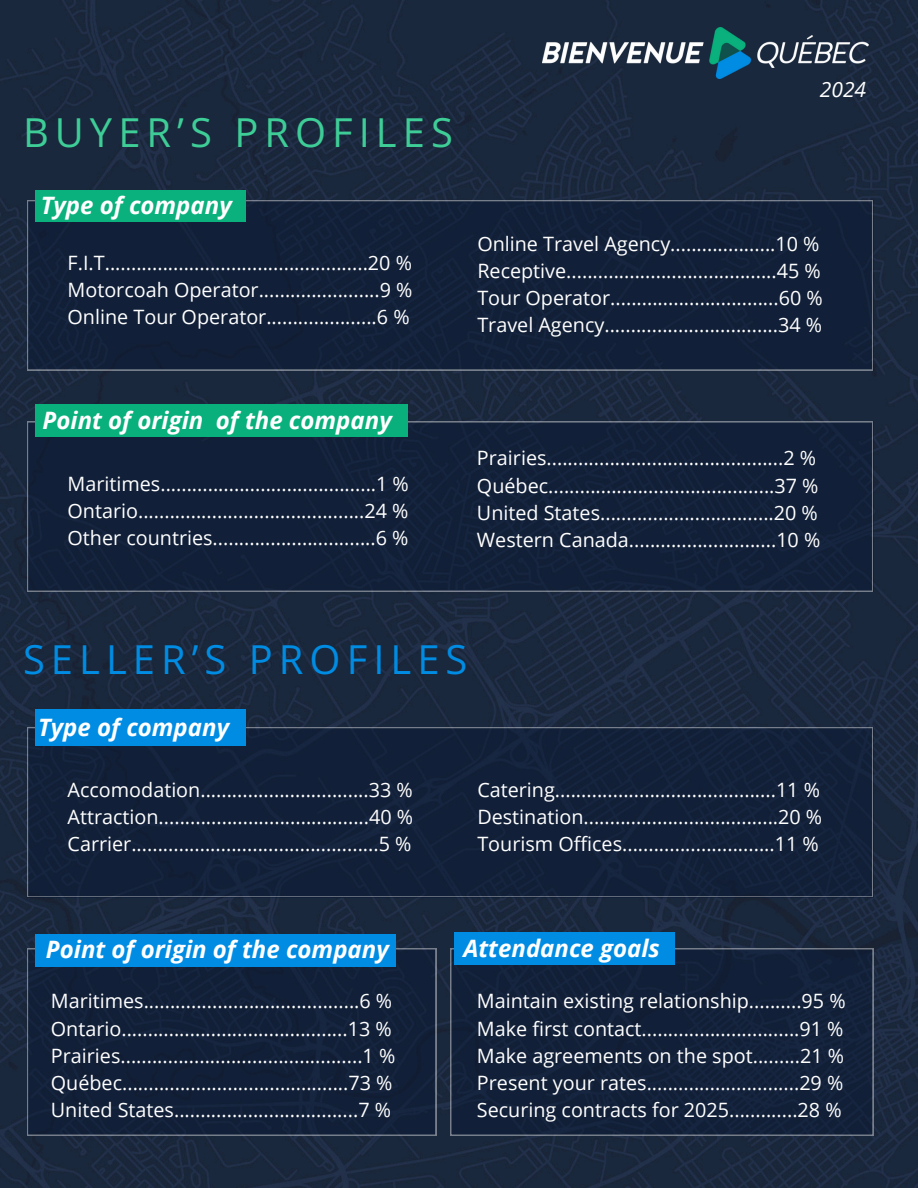
<style>
.page{position:relative;width:918px;height:1188px;background:#fff}
.page>*{position:absolute;margin:0;border:0;box-sizing:border-box;transform-origin:0 0}
.t1{font:39.9px "Open Sans";letter-spacing:.15em;color:#008ce3}
.t2{font:39.9px "Open Sans";letter-spacing:.15em;color:#3ecd97}
.t3{font:italic 700 24px "Open Sans";color:#fff}
.t4{font:italic 21px "Open Sans";color:#fff}
.t5{font:19.8px "Open Sans";color:#fff}
</style>
<div class="page">
<img style="left:0;top:0;width:918px;height:1188px">
<img style="left:542px;top:27px;width:326px;height:52px">
<div style="left:27px;top:200px;width:846px;height:170px;background:#112038"></div>
<div style="left:27px;top:421px;width:846px;height:170px;background:#112038"></div>
<div style="left:27px;top:727px;width:846px;height:170px;background:#112038"></div>
<div style="left:27px;top:948px;width:409px;height:187px;background:#112038"></div>
<svg style="left:450px;top:948px;width:423px;height:187px"></svg>
<div style="left:36px;top:709px;width:210px;height:37px;background:#008ce3"></div>
<div style="left:36px;top:190px;width:210px;height:31px;background:#0ab17d"></div>
<div style="left:36px;top:404px;width:372px;height:33px;background:#0ab07c"></div>
<div style="left:36px;top:934px;width:360px;height:33px;background:#008ce3"></div>
<div style="left:454px;top:932px;width:221px;height:32px;background:#008ce3"></div>
<p class="t2" style="left:23px;top:104px;width:431px">BUYER’S PROFILES</p>
<p class="t3" style="left:41px;top:188px;width:193px">Type of company</p>
<p class="t5" style="left:68px;top:249px;width:346px">F.I.T..................................................20 %</p>
<p class="t5" style="left:68px;top:276px;width:346px">Motorcoah Operator.......................9 %</p>
<h1 class="t5" style="left:68px;top:303px;width:344px">Online Tour Operator.....................6 %</h1>
<p class="t4" style="left:820px;top:75px;width:48px">2024</p>
<h2 class="t5" style="left:477px;top:230px;width:344px">Online Travel Agency....................10 %</h2>
<p class="t5" style="left:477px;top:257px;width:345px">Receptive........................................45 %</p>
<p class="t5" style="left:477px;top:284px;width:347px">Tour Operator................................60 %</p>
<p class="t5" style="left:477px;top:311px;width:346px">Travel Agency.................................34 %</p>
<p class="t3" style="left:43px;top:403px;width:351px">Point of origin of the company</p>
<p class="t5" style="left:68px;top:470px;width:343px">Maritimes.........................................1 %</p>
<p class="t5" style="left:68px;top:497px;width:342px">Ontario...........................................24 %</p>
<p class="t5" style="left:68px;top:524px;width:342px">Other countries...............................6 %</p>
<h2 class="t5" style="left:477px;top:444px;width:341px">Prairies.............................................2 %</h2>
<p class="t5" style="left:477px;top:471px;width:343px">Québec...........................................37 %</p>
<p class="t5" style="left:477px;top:499px;width:342px">United States.................................20 %</p>
<p class="t5" style="left:477px;top:526px;width:345px">Western Canada............................10 %</p>
<p class="t1" style="left:23px;top:631px;width:446px">SELLER’S PROFILES</p>
<p class="t3" style="left:38px;top:710px;width:193px">Type of company</p>
<p class="t5" style="left:68px;top:775px;width:347px">Accomodation................................33 %</p>
<p class="t5" style="left:68px;top:803px;width:347px">Attraction........................................40 %</p>
<h1 class="t5" style="left:68px;top:830px;width:345px">Carrier...............................................5 %</h1>
<h2 class="t5" style="left:477px;top:775px;width:344px">Catering..........................................11 %</h2>
<p class="t5" style="left:477px;top:803px;width:346px">Destination.....................................20 %</p>
<p class="t5" style="left:477px;top:830px;width:343px">Tourism Offices.............................11 %</p>
<p class="t3" style="left:46px;top:932px;width:344px">Point of origin of the company</p>
<p class="t5" style="left:51px;top:987px;width:343px">Maritimes.........................................6 %</p>
<p class="t5" style="left:51px;top:1014px;width:342px">Ontario...........................................13 %</p>
<p class="t5" style="left:51px;top:1042px;width:346px">Prairies..............................................1 %</p>
<h2 class="t5" style="left:51px;top:1069px;width:343px">Québec...........................................73 %</h2>
<p class="t5" style="left:51px;top:1096px;width:342px">United States...................................7 %</p>
<p class="t3" style="left:463px;top:931px;width:198px">Attendance goals</p>
<p class="t5" style="left:477px;top:987px;width:370px">Maintain existing relationship..........95 %</p>
<p class="t5" style="left:477px;top:1014px;width:368px">Make first contact..............................91 %</p>
<p class="t5" style="left:477px;top:1042px;width:369px">Make agreements on the spot.........21 %</p>
<h2 class="t5" style="left:477px;top:1069px;width:368px">Present your rates.............................29 %</h2>
<p class="t5" style="left:477px;top:1096px;width:366px">Securing contracts for 2025.............28 %</p>
</div>
